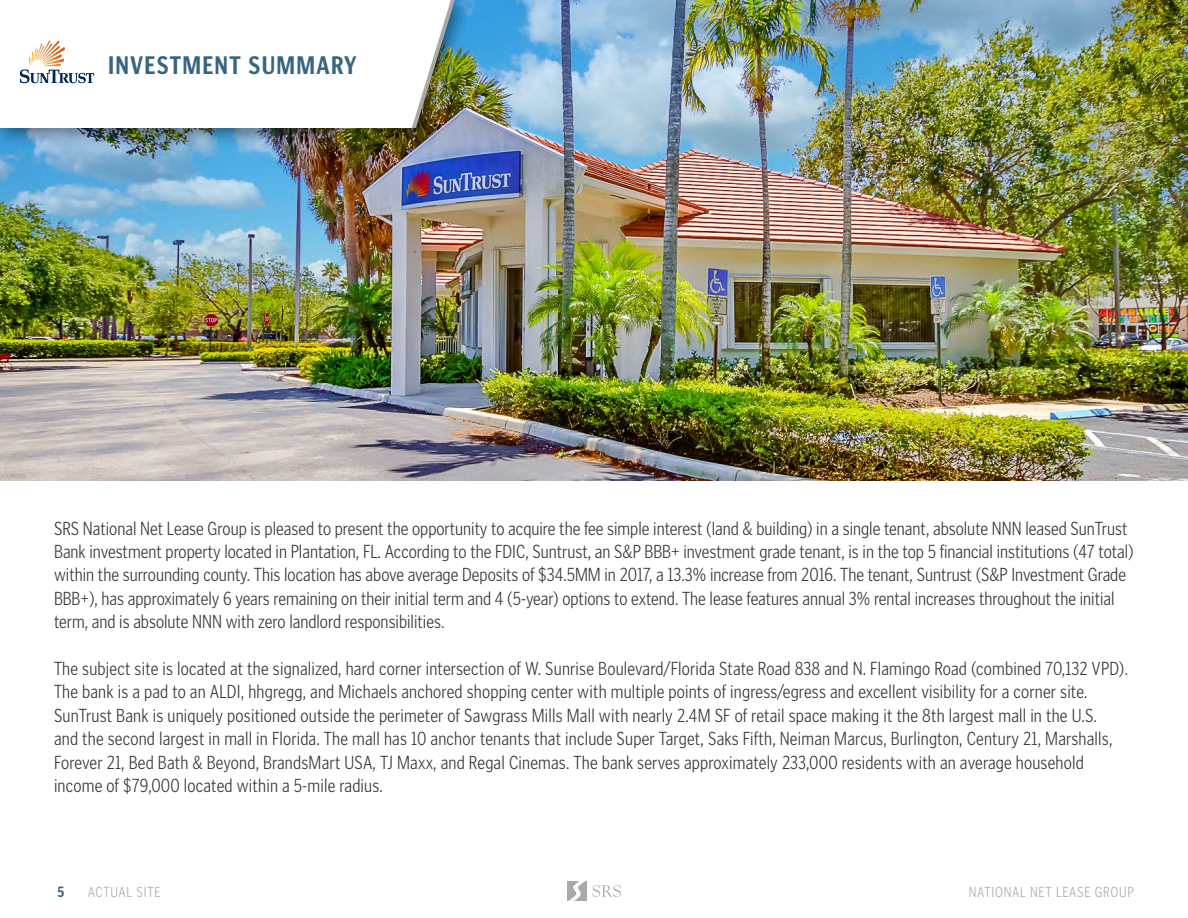
<style>
.page{position:relative;width:1188px;height:918px;background:#fff}
.page>*{position:absolute;margin:0;border:0;box-sizing:border-box;transform-origin:0 0}
.t1{font:700 25.5px "Poynter Gothic Text Cond";letter-spacing:.05em;color:#37657f}
.t2{font:300 19.5px/23.4px "Poynter Gothic Text Cond";color:#343433}
.t3{font:300 15px "Poynter Gothic Text Cond";letter-spacing:.05em;color:#aaa9aa}
.t4{font:700 15px "Poynter Gothic Text Cond";color:#37657f}
</style>
<div class="page">
<img style="left:0;top:0;width:1188px;height:481px">
<svg style="left:567px;top:881px;width:54px;height:20px"></svg>
<div style="left:0;top:0;width:431px;height:148px;background:#000;opacity:.45"></div>
<div style="left:0;top:0;width:411px;height:128px;background:#fff"></div>
<div style="left:399px;top:0;width:74px;height:147px;background:#000;opacity:.45"></div>
<img style="left:399px;top:0;width:56px;height:128px">
<svg style="left:20px;top:40px;width:74px;height:43px"></svg>
<h1 class="t1" style="left:108px;top:51px;width:250px">INVESTMENT SUMMARY</h1>
<p class="t2" style="left:54px;top:516px;width:1081px">SRS National Net Lease Group is pleased to present the opportunity to acquire the fee simple interest (land &amp; building) in a single tenant, absolute NNN leased SunTrust Bank investment property located in Plantation, FL. According to the FDIC, Suntrust, an S&amp;P BBB+ investment grade tenant, is in the top 5 financial institutions (47 total) within the surrounding county. This location has above average Deposits of $34.5MM in 2017, a 13.3% increase from 2016. The tenant, Suntrust (S&amp;P Investment Grade BBB+), has approximately 6 years remaining on their initial term and 4 (5-year) options to extend. The lease features annual 3% rental increases throughout the initial term, and is absolute NNN with zero landlord responsibilities.</p>
<p class="t2" style="left:54px;top:657px;width:1076px">The subject site is located at the signalized, hard corner intersection of W. Sunrise Boulevard/Florida State Road 838 and N. Flamingo Road (combined 70,132 VPD).<br>The bank is a pad to an ALDI, hhgregg, and Michaels anchored shopping center with multiple points of ingress/egress and excellent visibility for a corner site.<br>SunTrust Bank is uniquely positioned outside the perimeter of Sawgrass Mills Mall with nearly 2.4M SF of retail space making it the 8th largest mall in the U.S.<br>and the second largest in mall in Florida. The mall has 10 anchor tenants that include Super Target, Saks Fifth, Neiman Marcus, Burlington, Century 21, Marshalls, Forever 21, Bed Bath &amp; Beyond, BrandsMart USA, TJ Maxx, and Regal Cinemas. The bank serves approximately 233,000 residents with an average household income of $79,000 located within a 5-mile radius.</p>
<p class="t4" style="left:58px;top:883px;width:8px">5</p>
<p class="t3" style="left:88px;top:884px;width:74px">ACTUAL SITE</p>
<p class="t3" style="left:969px;top:884px;width:166px">NATIONAL NET LEASE GROUP</p>
</div>
